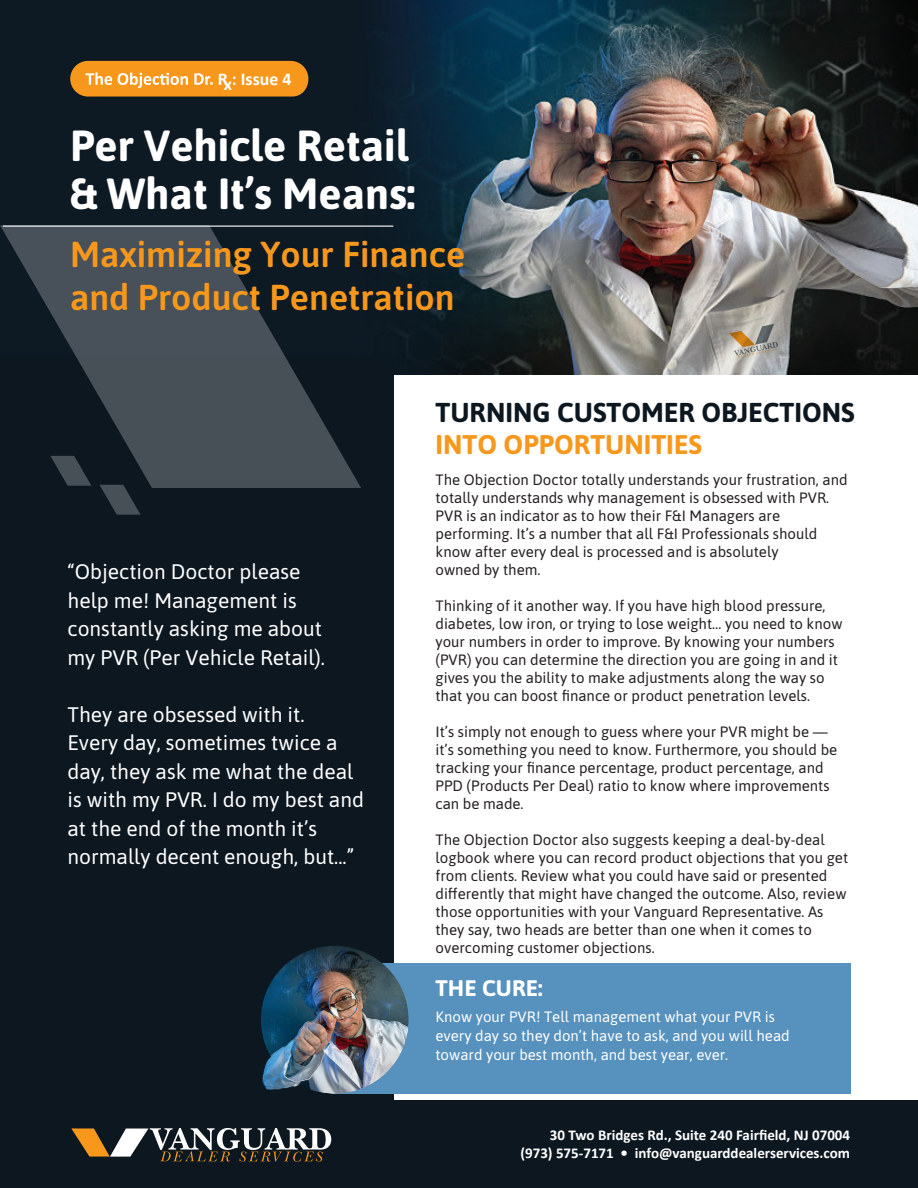
<style>
.page{position:relative;width:918px;height:1188px;background:#fff}
.page>*{position:absolute;margin:0;border:0;box-sizing:border-box;transform-origin:0 0}
.t1{font:700 43.5px/48px "Asap";color:#fff}
.t2{font:600 36px/42.8px "Asap";color:#f7981d}
.t3{font:700 27.3px "Asap";color:#0c1720}
.t4{font:700 27px "Asap";color:#f7981d}
.t5{font:700 22.5px "Asap";color:#fff}
.t6{font:21px/28.5px "Asap";color:#fff}
.t7{font:700 18px "Calibri";color:#fff}
.t8{font:15px/18px "Asap";color:#231f20}
.t9{font:15px/18.8px "Asap";color:#fff}
.t10{font:700 15px/18px "Calibri";color:#fff;text-align:right}
</style>
<div class="page">
<img style="left:0;top:0;width:918px;height:374px">
<div style="left:0;top:354px;width:393px;height:834px;background:#0c1720"></div>
<div style="left:70px;top:61px;width:238px;height:36px;background:#f7981d;border-radius:18px"></div>
<svg style="left:0;top:225px;width:361px;height:263px;fill:#485057"></svg>
<svg style="left:99px;top:485px;width:42px;height:30px"></svg>
<svg style="left:50px;top:456px;width:41px;height:30px"></svg>
<svg style="left:917px;top:0;width:1px;height:189px"></svg>
<svg style="left:729px;top:324px;width:49px;height:34px;background:#aca291"></svg>
<svg style="left:86px;top:72px;width:127px;height:16px"></svg>
<hr style="left:3px;top:226px;width:390px;height:1px;background:#fff">
<div style="left:0;top:1100px;width:918px;height:88px;background:#0c1720"></div>
<svg style="left:71px;top:1128px;width:260px;height:34px"></svg>
<div style="left:332px;top:963px;width:518px;height:130px;background:#5791be"></div>
<img style="left:261px;top:946px;width:147px;height:147px">
<p class="t7" style="left:218px;top:66px;width:75px">Rx: Issue 4</p>
<h1 class="t1" style="left:70px;top:119px;width:347px">Per Vehicle Retail &amp; What It’s Means:</h1>
<h2 class="t2" style="left:70px;top:231px;width:397px">Maximizing Your Finance and Product Penetration</h2>
<h3 class="t6" style="left:68px;top:556px;width:259px">“Objection Doctor please help me! Management is constantly asking me about my PVR (Per Vehicle Retail).</h3>
<h3 class="t6" style="left:68px;top:699px;width:298px">They are obsessed with it.<br>Every day, sometimes twice a day, they ask me what the deal is with my PVR. I do my best and at the end of the month it’s normally decent enough, but...”</h3>
<h3 class="t3" style="left:436px;top:393px;width:421px">TURNING CUSTOMER OBJECTIONS</h3>
<h3 class="t4" style="left:436px;top:425px;width:268px">INTO OPPORTUNITIES</h3>
<p class="t8" style="left:436px;top:470px;width:414px">The Objection Doctor totally understands your frustration, and totally understands why management is obsessed with PVR.<br>PVR is an indicator as to how their F&amp;I Managers are performing. It’s a number that all F&amp;I Professionals should know after every deal is processed and is absolutely<br>owned by them.</p>
<p class="t8" style="left:436px;top:596px;width:409px">Thinking of it another way. If you have high blood pressure, diabetes, low iron, or trying to lose weight… you need to know your numbers in order to improve. By knowing your numbers (PVR) you can determine the direction you are going in and it gives you the ability to make adjustments along the way so that you can boost finance or product penetration levels.</p>
<p class="t8" style="left:436px;top:722px;width:403px">It’s simply not enough to guess where your PVR might be — it’s something you need to know. Furthermore, you should be tracking your finance percentage, product percentage, and PPD (Products Per Deal) ratio to know where improvements can be made.</p>
<p class="t8" style="left:436px;top:830px;width:414px">The Objection Doctor also suggests keeping a deal-by-deal logbook where you can record product objections that you get from clients. Review what you could have said or presented differently that might have changed the outcome. Also, review those opportunities with your Vanguard Representative. As they say, two heads are better than one when it comes to overcoming customer objections.</p>
<h3 class="t5" style="left:436px;top:972px;width:108px">THE CURE:</h3>
<p class="t9" style="left:436px;top:1007px;width:356px">Know your PVR! Tell management what your PVR is every day so they don’t have to ask, and you will head toward your best month, and best year, ever.</p>
<p class="t10" style="left:520px;top:1126px;width:331px">30 Two Bridges Rd., Suite 240 Fairfield, NJ 07004 (973) 575-7171 • info@vanguarddealerservices.com</p>
</div>
